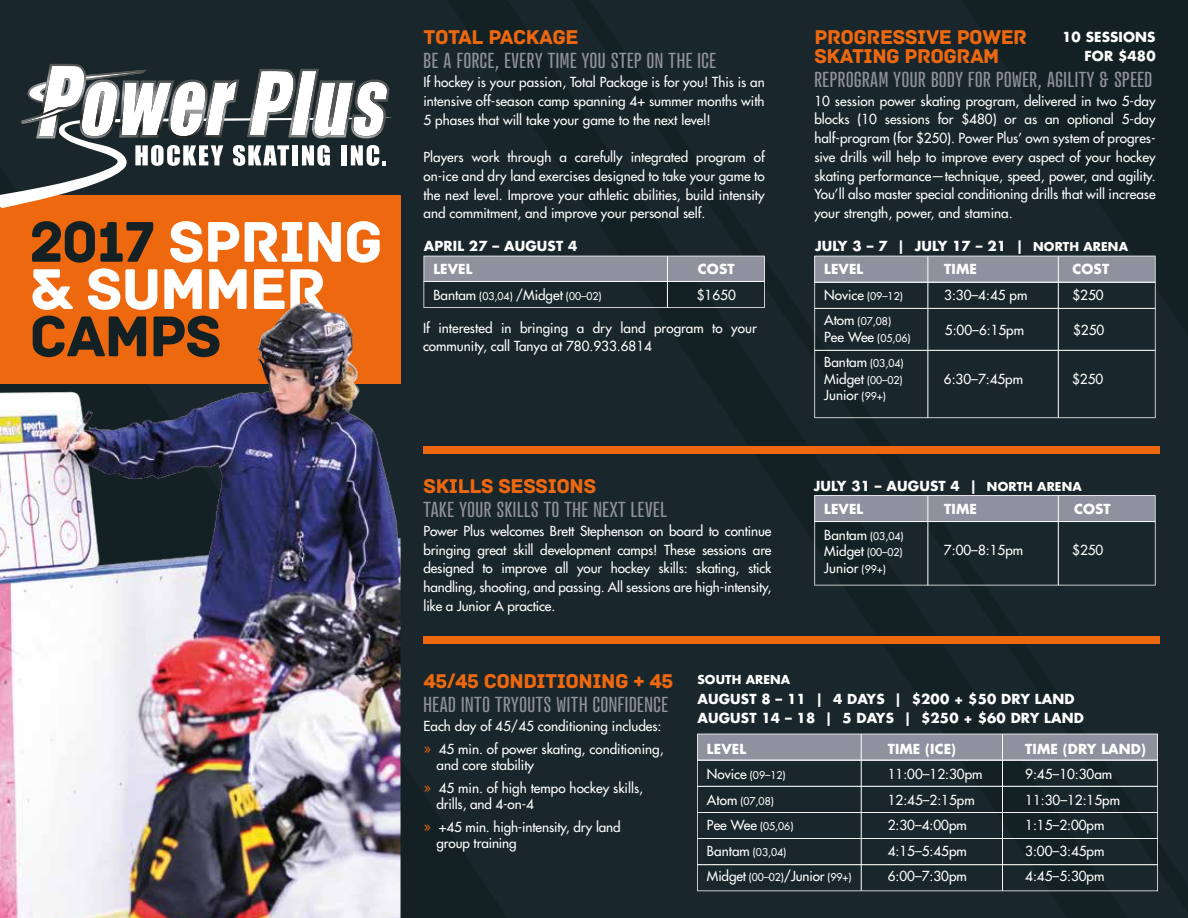
<style>
.page{position:relative;width:1188px;height:918px;background:#fff}
.page>*{position:absolute;margin:0;border:0;box-sizing:border-box;transform-origin:0 0}
.t1{font:60.45px/47.2px "Archive";letter-spacing:-.025em;color:#fff}
.t2{font:60.45px "Archive";letter-spacing:-.025em;color:#142124}
.t3{font:500 21px "Atrament";letter-spacing:.03em;color:#90919e}
.t4{font:21px/18.5px "Archive";letter-spacing:-.025em;color:#ed680f}
.t5{font:500 13.5px/18.8px "Futura Std";color:#fff}
.t6{font:700 13.5px/19.5px "Futura Std";letter-spacing:.01em;color:#fff;text-align:right}
.t7{font:700 12px "Futura Std";letter-spacing:.01em;color:#fff}
.t8{font:500 10.5px/16.5px "Futura Std";color:#fff}
.s1{color:#142124}
.s2{font-size:13.5px}
.s3{font-size:12px}
.s4{font-size:10.5px}
.s5{color:#ed680f}
</style>
<div class="page">
<div style="left:0;top:0;width:507px;height:918px;background:#19262b"></div>
<div style="left:507px;top:0;width:681px;height:918px;background:#19262b"></div>
<div style="left:590px;top:0;width:598px;height:886px;background:#19262b"></div>
<div style="left:962px;top:0;width:226px;height:335px;background:#142124"></div>
<div style="left:0;top:195px;width:401px;height:188px;background:#ed680f"></div>
<img style="left:0;top:302px;width:401px;height:616px">
<svg style="left:0;top:64px;width:393px;height:144px"></svg>
<div style="left:423px;top:446px;width:737px;height:7px;background:#ed680f"></div>
<div style="left:423px;top:637px;width:737px;height:7px;background:#ed680f"></div>
<svg style="left:697px;top:734px;width:461px;height:157px;background:#374147"></svg>
<hr style="left:861px;top:734px;width:1px;height:157px;background:#fff">
<svg style="left:814px;top:495px;width:342px;height:90px;background:#3f4950"></svg>
<hr style="left:1058px;top:496px;width:1px;height:89px;background:#fff">
<hr style="left:928px;top:496px;width:1px;height:89px;background:#fff">
<svg style="left:814px;top:256px;width:342px;height:162px;background:#333d43"></svg>
<hr style="left:1058px;top:256px;width:1px;height:162px;background:#fff">
<hr style="left:928px;top:256px;width:1px;height:162px;background:#fff">
<svg style="left:423px;top:256px;width:342px;height:52px;background:#5a616a"></svg>
<hr style="left:667px;top:256px;width:1px;height:52px;background:#fff">
<hr style="left:1002px;top:734px;width:1px;height:157px;background:#fff">
<h1 class="t1" style="left:29px;top:219px;width:355px"><span class="s1">2017</span> SPRING &amp; SUMMER</h1>
<h1 class="t2" style="left:29px;top:301px;width:194px">CAMPS</h1>
<h2 class="t4" style="left:423px;top:29px;width:157px">TOTAL PACKAGE</h2>
<h2 class="t3" style="left:423px;top:49px;width:294px">BE A FORCE, EVERY TIME YOU STEP ON THE ICE</h2>
<p class="t5" style="left:423px;top:73px;width:343px;text-align:justify">If hockey is your passion, Total Package is for you! This is an intensive off-season camp spanning 4+ summer months with 5 phases that will take your game to the next level!</p>
<p class="t5" style="left:423px;top:148px;width:343px;text-align:justify">Players work through a carefully integrated program of on-ice and dry land exercises designed to take your game to the next level. Improve your athletic abilities, build intensity and commitment, and improve your personal self.</p>
<p class="t6" style="left:424px;top:236px;width:155px">APRIL 27 – AUGUST 4</p>
<p class="t6" style="left:433px;top:259px;width:41px">LEVEL</p>
<p class="t6" style="left:698px;top:259px;width:38px">COST</p>
<p class="t8" style="left:433px;top:288px;width:170px"><span class="s2">Bantam</span> (03,04) <span class="s2">/Midget</span> (00–02)</p>
<p class="t5" style="left:697px;top:286px;width:41px">$1650</p>
<p class="t5" style="left:423px;top:318px;width:335px">If interested in bringing a dry land program to your community, call Tanya at 780.933.6814</p>
<h2 class="t4" style="left:423px;top:477px;width:175px">SKILLS SESSIONS</h2>
<h2 class="t3" style="left:423px;top:498px;width:245px">TAKE YOUR SKILLS TO THE NEXT LEVEL</h2>
<p class="t5" style="left:423px;top:522px;width:350px;text-align:justify">Power Plus welcomes Brett Stephenson on board to continue bringing great skill development camps! These sessions are designed to improve all your hockey skills: skating, stick handling, shooting, and passing. All sessions are high-intensity, like a Junior A practice.</p>
<h2 class="t4" style="left:814px;top:29px;width:214px">PROGRESSIVE POWER<br>SKATING PROGRAM</h2>
<h2 class="t3" style="left:814px;top:68px;width:339px">REPROGRAM YOUR BODY FOR POWER, AGILITY &amp; SPEED</h2>
<p class="t5" style="left:814px;top:91px;width:343px;text-align:justify">10 session power skating program, delivered in two 5-day blocks (10 sessions for $480) or as an optional 5-day half-program (for $250). Power Plus’ own system of progres&shy;sive drills will help to improve every aspect of your hockey skating performance—technique, speed, power, and agility.<br>You’ll also master special conditioning drills that will increase your strength, power, and stamina.</p>
<p class="t6" style="left:1062px;top:27px;width:95px">10 SESSIONS<br>FOR $480</p>
<p class="t6" style="left:815px;top:236px;width:315px">JULY 3 – 7 | JULY 17 – 21 | <span class="s3">NORTH ARENA</span></p>
<p class="t6" style="left:824px;top:259px;width:41px">LEVEL</p>
<p class="t6" style="left:944px;top:259px;width:34px">TIME</p>
<p class="t6" style="left:1073px;top:259px;width:38px">COST</p>
<p class="t8" style="left:824px;top:288px;width:80px"><span class="s2">Novice</span> (09–12)</p>
<p class="t5" style="left:944px;top:286px;width:85px">3:30–4:45 pm</p>
<p class="t5" style="left:1073px;top:286px;width:33px">$250</p>
<p class="t8" style="left:824px;top:313px;width:88px"><span class="s2">Atom</span> (07,08)<br><span class="s2">Pee Wee</span> (05,06)</p>
<p class="t8" style="left:824px;top:355px;width:81px"><span class="s2">Bantam</span> (03,04)<br><span class="s2">Midget</span> (00–02)</p>
<p class="t5" style="left:824px;top:386px;width:63px">Junior <span class="s4">(99+)</span></p>
<p class="t5" style="left:945px;top:321px;width:81px">5:00–6:15pm</p>
<p class="t5" style="left:1073px;top:321px;width:33px">$250</p>
<p class="t5" style="left:944px;top:370px;width:81px">6:30–7:45pm</p>
<p class="t5" style="left:1072px;top:370px;width:33px">$250</p>
<p class="t6" style="left:814px;top:476px;width:269px">JULY 31 – AUGUST 4 | <span class="s3">NORTH ARENA</span></p>
<p class="t6" style="left:824px;top:499px;width:41px">LEVEL</p>
<p class="t6" style="left:944px;top:499px;width:34px">TIME</p>
<p class="t6" style="left:1074px;top:499px;width:38px">COST</p>
<p class="t8" style="left:824px;top:528px;width:81px"><span class="s2">Bantam</span> (03,04)<br><span class="s2">Midget</span> (00–02)</p>
<p class="t5" style="left:824px;top:558px;width:63px">Junior <span class="s4">(99+)</span></p>
<p class="t5" style="left:944px;top:541px;width:81px">7:00–8:15pm</p>
<p class="t5" style="left:1072px;top:541px;width:33px">$250</p>
<h2 class="t4" style="left:423px;top:672px;width:252px">45/45 CONDITIONING + 45</h2>
<h2 class="t3" style="left:423px;top:693px;width:246px">HEAD INTO TRYOUTS WITH CONFIDENCE</h2>
<p class="t5" style="left:423px;top:714px;width:242px;line-height:23.7px">Each day of 45/45 conditioning includes: <span class="s5">»</span> 45 min. of power skating, conditioning,</p>
<p class="t5" style="left:424px;top:754px;width:221px;line-height:22.5px;text-indent:13px">and core stability<br><span class="s5">»</span> 45 min. of high tempo hockey skills,</p>
<p class="t5" style="left:424px;top:793px;width:198px;line-height:22.5px;text-indent:13px">drills, and 4-on-4<br><span class="s5">»</span> +45 min. high-intensity, dry land</p>
<p class="t5" style="left:437px;top:834px;width:82px">group training</p>
<p class="t7" style="left:697px;top:672px;width:94px">SOUTH ARENA</p>
<p class="t6" style="left:697px;top:689px;width:388px;text-align:left">AUGUST 8 – 11 | 4 DAYS | $200 + $50 DRY LAND<br>AUGUST 14 – 18 | 5 DAYS | $250 + $60 DRY LAND</p>
<p class="t6" style="left:707px;top:739px;width:41px">LEVEL</p>
<p class="t6" style="left:888px;top:739px;width:70px">TIME (ICE)</p>
<p class="t8" style="left:707px;top:767px;width:80px"><span class="s2">Novice</span> (09–12)</p>
<p class="t5" style="left:888px;top:765px;width:96px">11:00–12:30pm</p>
<p class="t8" style="left:707px;top:793px;width:68px"><span class="s2">Atom</span> (07,08)</p>
<p class="t5" style="left:888px;top:790px;width:89px">12:45–2:15pm</p>
<p class="t8" style="left:707px;top:818px;width:88px"><span class="s2">Pee Wee</span> (05,06)</p>
<p class="t5" style="left:888px;top:816px;width:81px">2:30–4:00pm</p>
<p class="t8" style="left:707px;top:844px;width:81px"><span class="s2">Bantam</span> (03,04)</p>
<p class="t5" style="left:888px;top:841px;width:81px">4:15–5:45pm</p>
<p class="t5" style="left:707px;top:867px;width:146px">Midget <span class="s4">(00–02)</span>/Junior <span class="s4">(99+)</span></p>
<p class="t5" style="left:888px;top:867px;width:81px">6:00–7:30pm</p>
<p class="t6" style="left:1025px;top:739px;width:122px">TIME (DRY LAND)</p>
<p class="t5" style="left:1025px;top:762px;width:96px;line-height:25.5px">9:45–10:30am<br>11:30–12:15pm<br>1:15–2:00pm<br>3:00–3:45pm<br>4:45–5:30pm</p>
</div>
